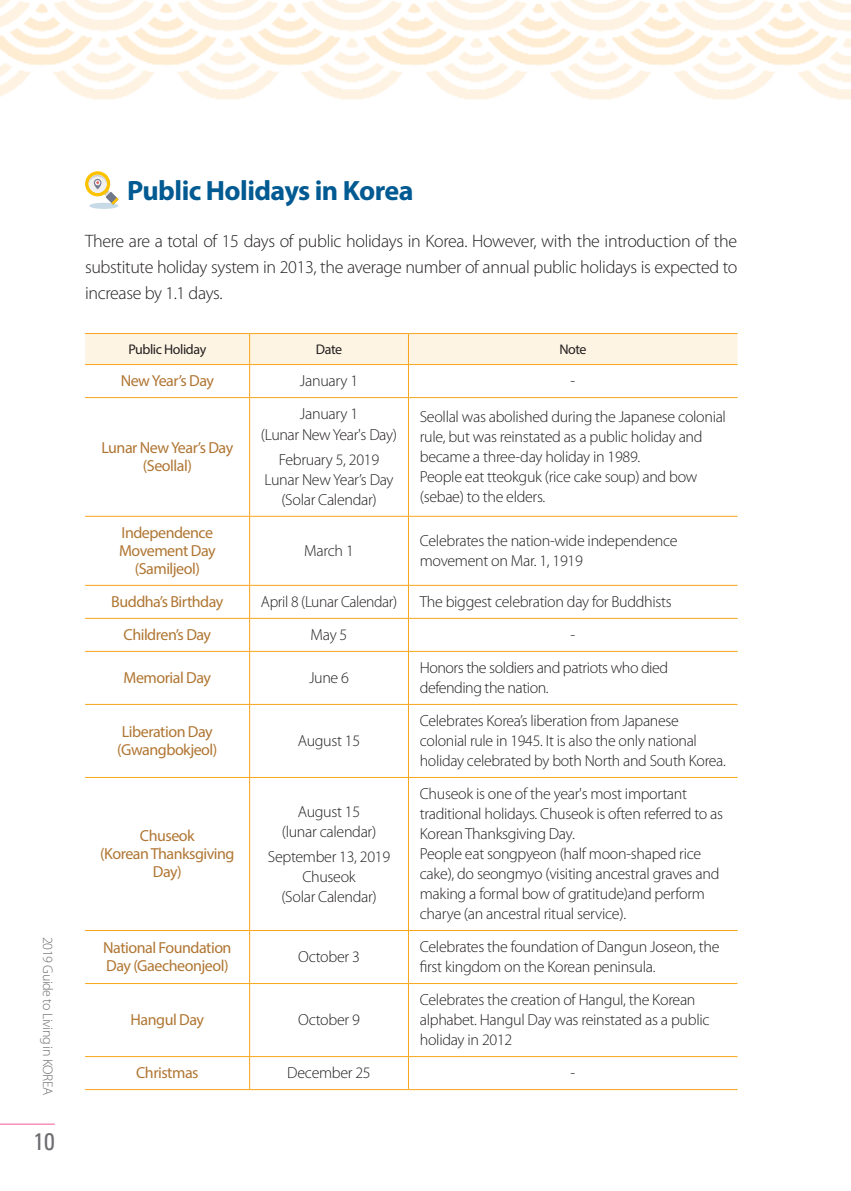
<style>
.page{position:relative;width:851px;height:1191px;background:#fff}
.page>*{position:absolute;margin:0;border:0;box-sizing:border-box;transform-origin:0 0}
.타이틀{font:700 28px "Myriad Pro";letter-spacing:-.02em;color:#015a92}
.t1{font:condensed 24px "Univers LT Std";color:#6c6d70}
.본문{font:300 18px/26px "Myriad Pro";letter-spacing:-.02em;color:#231f20;text-align:justify}
.표_내용{font:300 16px/20px "Myriad Pro";letter-spacing:-.02em;color:#231f20}
.표_중간머리{font:16px/18px "Myriad Pro";letter-spacing:-.03em;color:#b07633;text-align:center}
.t2{font:300 14px "Myriad Pro";letter-spacing:-.03em;color:#6c6d70}
.표_머리글{font:14px "Myriad Pro";letter-spacing:-.03em;color:#231f20}
</style>
<div class="page">
<img style="left:0;top:0;width:851px;height:100px">
<div style="left:89px;top:203px;width:29px;height:6px;background:#c7dbe6;border-radius:50%"></div>
<svg style="left:85px;top:171px;width:33px;height:34px"></svg>
<div style="left:85px;top:334px;width:652px;height:30px;background:#fef4e4"></div>
<hr style="left:85px;top:333px;width:164px;height:1px;background:#f9a51b">
<hr style="left:249px;top:333px;width:159px;height:1px;background:#f9a51b">
<hr style="left:249px;top:334px;width:1px;height:30px;background:#f9a51b">
<hr style="left:408px;top:333px;width:329px;height:1px;background:#f9a51b">
<hr style="left:408px;top:334px;width:1px;height:30px;background:#f9a51b">
<hr style="left:85px;top:364px;width:164px;height:1px;background:#f9a51b">
<hr style="left:249px;top:364px;width:159px;height:1px;background:#f9a51b">
<hr style="left:249px;top:365px;width:1px;height:32px;background:#f9a51b">
<hr style="left:408px;top:364px;width:329px;height:1px;background:#f9a51b">
<hr style="left:408px;top:365px;width:1px;height:32px;background:#f9a51b">
<hr style="left:85px;top:397px;width:164px;height:1px;background:#f9a51b">
<hr style="left:249px;top:397px;width:159px;height:1px;background:#f9a51b">
<hr style="left:249px;top:398px;width:1px;height:118px;background:#f9a51b">
<hr style="left:408px;top:397px;width:329px;height:1px;background:#f9a51b">
<hr style="left:408px;top:398px;width:1px;height:118px;background:#f9a51b">
<hr style="left:85px;top:516px;width:164px;height:1px;background:#f9a51b">
<hr style="left:249px;top:516px;width:159px;height:1px;background:#f9a51b">
<hr style="left:249px;top:516px;width:1px;height:69px;background:#f9a51b">
<hr style="left:408px;top:516px;width:329px;height:1px;background:#f9a51b">
<hr style="left:408px;top:516px;width:1px;height:69px;background:#f9a51b">
<hr style="left:85px;top:585px;width:164px;height:1px;background:#f9a51b">
<hr style="left:249px;top:585px;width:159px;height:1px;background:#f9a51b">
<hr style="left:249px;top:585px;width:1px;height:33px;background:#f9a51b">
<hr style="left:408px;top:585px;width:329px;height:1px;background:#f9a51b">
<hr style="left:408px;top:585px;width:1px;height:33px;background:#f9a51b">
<hr style="left:85px;top:618px;width:164px;height:1px;background:#f9a51b">
<hr style="left:249px;top:618px;width:159px;height:1px;background:#f9a51b">
<hr style="left:249px;top:618px;width:1px;height:33px;background:#f9a51b">
<hr style="left:408px;top:618px;width:329px;height:1px;background:#f9a51b">
<hr style="left:408px;top:618px;width:1px;height:33px;background:#f9a51b">
<hr style="left:85px;top:651px;width:164px;height:1px;background:#f9a51b">
<hr style="left:249px;top:651px;width:159px;height:1px;background:#f9a51b">
<hr style="left:249px;top:651px;width:1px;height:53px;background:#f9a51b">
<hr style="left:408px;top:651px;width:329px;height:1px;background:#f9a51b">
<hr style="left:408px;top:651px;width:1px;height:53px;background:#f9a51b">
<hr style="left:85px;top:704px;width:164px;height:1px;background:#f9a51b">
<hr style="left:249px;top:704px;width:159px;height:1px;background:#f9a51b">
<hr style="left:249px;top:704px;width:1px;height:73px;background:#f9a51b">
<hr style="left:408px;top:704px;width:329px;height:1px;background:#f9a51b">
<hr style="left:408px;top:704px;width:1px;height:73px;background:#f9a51b">
<hr style="left:85px;top:777px;width:164px;height:1px;background:#f9a51b">
<hr style="left:249px;top:777px;width:159px;height:1px;background:#f9a51b">
<hr style="left:249px;top:777px;width:1px;height:153px;background:#f9a51b">
<hr style="left:408px;top:777px;width:329px;height:1px;background:#f9a51b">
<hr style="left:408px;top:777px;width:1px;height:153px;background:#f9a51b">
<hr style="left:85px;top:930px;width:164px;height:1px;background:#f9a51b">
<hr style="left:249px;top:930px;width:159px;height:1px;background:#f9a51b">
<hr style="left:249px;top:930px;width:1px;height:53px;background:#f9a51b">
<hr style="left:408px;top:930px;width:329px;height:1px;background:#f9a51b">
<hr style="left:408px;top:930px;width:1px;height:53px;background:#f9a51b">
<hr style="left:85px;top:983px;width:164px;height:1px;background:#f9a51b">
<hr style="left:249px;top:983px;width:159px;height:1px;background:#f9a51b">
<hr style="left:249px;top:983px;width:1px;height:73px;background:#f9a51b">
<hr style="left:408px;top:983px;width:329px;height:1px;background:#f9a51b">
<hr style="left:408px;top:983px;width:1px;height:73px;background:#f9a51b">
<hr style="left:85px;top:1056px;width:164px;height:1px;background:#f9a51b">
<hr style="left:249px;top:1056px;width:159px;height:1px;background:#f9a51b">
<hr style="left:249px;top:1056px;width:1px;height:33px;background:#f9a51b">
<hr style="left:408px;top:1056px;width:329px;height:1px;background:#f9a51b">
<hr style="left:408px;top:1056px;width:1px;height:33px;background:#f9a51b">
<hr style="left:85px;top:1089px;width:164px;height:1px;background:#f9a51b">
<hr style="left:249px;top:1089px;width:159px;height:1px;background:#f9a51b">
<hr style="left:408px;top:1089px;width:329px;height:1px;background:#f9a51b">
<hr style="left:0;top:1123px;width:55px;height:1px;background:#f05893">
<p class="t2" style="left:56px;top:937px;width:160px;rotate:90deg">2019 Guide to Living in KOREA</p>
<h2 class="t1" style="left:33px;top:1126px;width:23px">10</h2>
<p class="타이틀" style="left:127px;top:172px;width:288px">Public Holidays in Korea</p>
<p class="본문" style="left:85px;top:227px;width:653px">There are a total of 15 days of public holidays in Korea. However, with the introduction of the substitute holiday system in 2013, the average number of annual public holidays is expected to increase by 1.1 days.</p>
<p class="표_머리글" style="left:128px;top:340px;width:79px">Public Holiday</p>
<p class="표_머리글" style="left:316px;top:340px;width:28px">Date</p>
<p class="표_머리글" style="left:559px;top:340px;width:29px">Note</p>
<p class="표_중간머리" style="left:121px;top:372px;width:95px">New Year’s Day</p>
<p class="표_내용" style="left:300px;top:371px;width:60px">January 1</p>
<p class="표_내용" style="left:570px;top:371px;width:6px">-</p>
<p class="표_중간머리" style="left:101px;top:439px;width:133px">Lunar New Year’s Day (Seollal)</p>
<p class="표_중간머리" style="left:119px;top:523px;width:98px">Independence<br>Movement Day (Samiljeol)</p>
<p class="표_내용" style="left:300px;top:404px;width:60px">January 1</p>
<p class="표_내용" style="left:261px;top:424px;width:137px">(Lunar New Year's Day)</p>
<p class="표_내용" style="left:264px;top:450px;width:131px;text-align:center">February 5, 2019<br>Lunar New Year’s Day (Solar Calendar)</p>
<p class="표_내용" style="left:420px;top:407px;width:307px">Seollal was abolished during the Japanese colonial rule, but was reinstated as a public holiday and became a three-day holiday in 1989.</p>
<p class="표_내용" style="left:420px;top:467px;width:279px">People eat tteokguk (rice cake soup) and bow (sebae) to the elders.</p>
<p class="표_내용" style="left:304px;top:541px;width:51px">March 1</p>
<p class="표_내용" style="left:420px;top:531px;width:259px">Celebrates the nation-wide independence movement on Mar. 1, 1919</p>
<p class="표_중간머리" style="left:111px;top:592px;width:114px">Buddha’s Birthday</p>
<p class="표_내용" style="left:261px;top:592px;width:138px">April 8 (Lunar Calendar)</p>
<p class="표_내용" style="left:420px;top:592px;width:253px">The biggest celebration day for Buddhists</p>
<p class="표_중간머리" style="left:123px;top:625px;width:89px">Children’s Day</p>
<p class="표_내용" style="left:310px;top:625px;width:38px">May 5</p>
<p class="표_내용" style="left:570px;top:625px;width:6px">-</p>
<p class="표_중간머리" style="left:123px;top:668px;width:89px">Memorial Day</p>
<p class="표_내용" style="left:309px;top:668px;width:42px">June 6</p>
<p class="표_내용" style="left:420px;top:658px;width:250px">Honors the soldiers and patriots who died defending the nation.</p>
<p class="표_중간머리" style="left:117px;top:722px;width:102px;text-align:left">Liberation Day (Gwangbokjeol)</p>
<p class="표_내용" style="left:298px;top:731px;width:64px">August 15</p>
<p class="표_내용" style="left:420px;top:711px;width:307px">Celebrates Korea’s liberation from Japanese colonial rule in 1945. It is also the only national holiday celebrated by both North and South Korea.</p>
<p class="표_중간머리" style="left:140px;top:826px;width:56px">Chuseok</p>
<p class="표_중간머리" style="left:100px;top:844px;width:136px">(Korean Thanksgiving<br>Day)</p>
<p class="표_내용" style="left:298px;top:801px;width:64px">August 15</p>
<p class="표_내용" style="left:282px;top:821px;width:96px">(lunar calendar)</p>
<p class="표_내용" style="left:268px;top:846px;width:124px;text-align:center">September 13, 2019<br>Chuseok<br>(Solar Calendar)</p>
<p class="표_내용" style="left:420px;top:784px;width:305px">Chuseok is one of the year's most important traditional holidays. Chuseok is often referred to as<br>Korean Thanksgiving Day.</p>
<p class="표_내용" style="left:420px;top:844px;width:301px">People eat songpyeon (half moon-shaped rice cake), do seongmyo (visiting ancestral graves and making a formal bow of gratitude)and perform charye (an ancestral ritual service).</p>
<p class="표_중간머리" style="left:103px;top:938px;width:130px;text-align:left">National Foundation<br>Day (Gaecheonjeol)</p>
<p class="표_내용" style="left:298px;top:947px;width:63px">October 3</p>
<p class="표_내용" style="left:420px;top:937px;width:301px">Celebrates the foundation of Dangun Joseon, the first kingdom on the Korean peninsula.</p>
<p class="표_중간머리" style="left:131px;top:1010px;width:75px">Hangul Day</p>
<p class="표_내용" style="left:298px;top:1010px;width:63px">October 9</p>
<p class="표_내용" style="left:420px;top:990px;width:291px">Celebrates the creation of Hangul, the Korean alphabet. Hangul Day was reinstated as a public holiday in 2012</p>
<p class="표_중간머리" style="left:136px;top:1063px;width:64px">Christmas</p>
<p class="표_내용" style="left:287px;top:1063px;width:85px">December 25</p>
<p class="표_내용" style="left:570px;top:1063px;width:6px">-</p>
</div>
